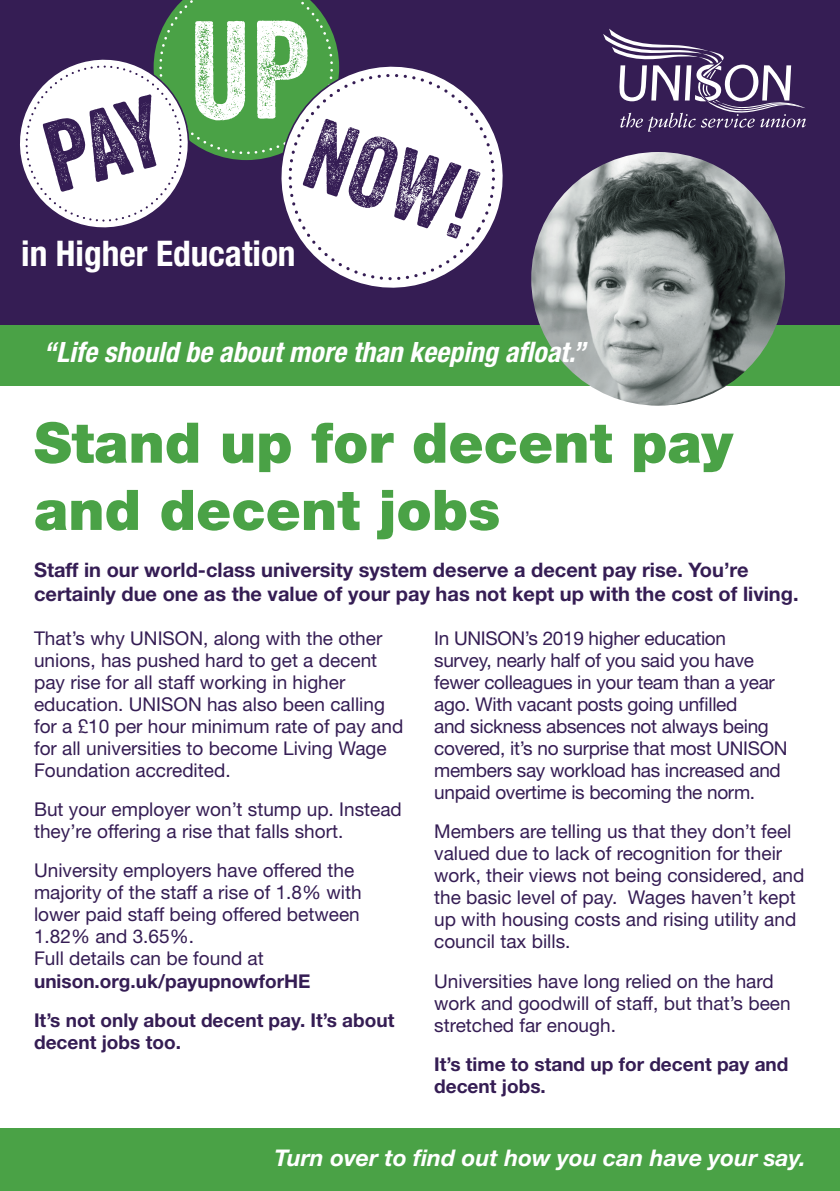
<style>
.page{position:relative;width:840px;height:1191px;background:#fff}
.page>*{position:absolute;margin:0;border:0;box-sizing:border-box;transform-origin:0 0}
.t1{font:900 56px/67.2px "Helvetica Neue";color:#4aa246}
.t2{font:700 condensed 35.4px "Helvetica Neue";color:#fff}
.t3{font:italic 700 condensed 28px "Helvetica Neue";color:#fff}
.t4{font:italic 700 23px "Helvetica Neue";color:#fff}
.t5{font:700 20px/24px "Helvetica Neue";color:#351d54}
.t6{font:19px/22px "Helvetica Neue";color:#351d54}
.t7{font:700 19px/39px "Helvetica Neue";color:#351d54}
</style>
<div class="page">
<div style="left:0;top:323px;width:839px;height:63px;background:#4aa246"></div>
<div style="left:0;top:1128px;width:839px;height:63px;background:#4aa246"></div>
<div style="left:0;top:0;width:839px;height:325px;background:#351d54"></div>
<svg style="left:603px;top:29px;width:202px;height:103px"></svg>
<svg style="left:300px;top:110px;width:203px;height:178px"></svg>
<svg style="left:20px;top:0;width:460px;height:239px"></svg>
<img style="left:531px;top:152px;width:253px;height:254px;border-radius:127px">
<h2 class="t2" style="left:21px;top:232px;width:276px">in Higher Education</h2>
<h3 class="t3" style="left:43px;top:335px;width:543px">“Life should be about more than keeping afloat.”</h3>
<h1 class="t1" style="left:34px;top:409px;width:700px">Stand up for decent pay and decent jobs</h1>
<p class="t5" style="left:34px;top:557px;width:765px">Staff in our world-class university system deserve a decent pay rise. You’re certainly due one as the value of your pay has not kept up with the cost of living.</p>
<p class="t6" style="left:34px;top:627px;width:370px">That’s why UNISON, along with the other unions, has pushed hard to get a decent pay rise for all staff working in higher education. UNISON has also been calling for a £10 per hour minimum rate of pay and for all universities to become Living Wage Foundation accredited.</p>
<p class="t6" style="left:34px;top:798px;width:369px">But your employer won’t stump up. Instead they’re offering a rise that falls short.</p>
<p class="t6" style="left:34px;top:859px;width:329px">University employers have offered the majority of the staff a rise of 1.8% with lower paid staff being offered between<br>1.82% and 3.65%.<br>Full details can be found at</p>
<p class="t7" style="left:34px;top:960px;width:361px">unison.org.uk/payupnowforHE<br>It’s not only about decent pay. It’s about</p>
<p class="t7" style="left:34px;top:1021px;width:148px">decent jobs too.</p>
<p class="t6" style="left:434px;top:627px;width:355px">In UNISON’s 2019 higher education survey, nearly half of you said you have fewer colleagues in your team than a year ago. With vacant posts going unfilled<br>and sickness absences not always being covered, it’s no surprise that most UNISON members say workload has increased and unpaid overtime is becoming the norm.</p>
<p class="t6" style="left:434px;top:820px;width:371px">Members are telling us that they don’t feel valued due to lack of recognition for their work, their views not being considered, and the basic level of pay. Wages haven’t kept up with housing costs and rising utility and council tax bills.</p>
<p class="t6" style="left:434px;top:969px;width:358px">Universities have long relied on the hard work and goodwill of staff, but that’s been stretched far enough.</p>
<p class="t7" style="left:434px;top:1052px;width:355px;line-height:22px">It’s time to stand up for decent pay and decent jobs.</p>
<p class="t4" style="left:274px;top:1143px;width:532px">Turn over to find out how you can have your say.</p>
</div>
